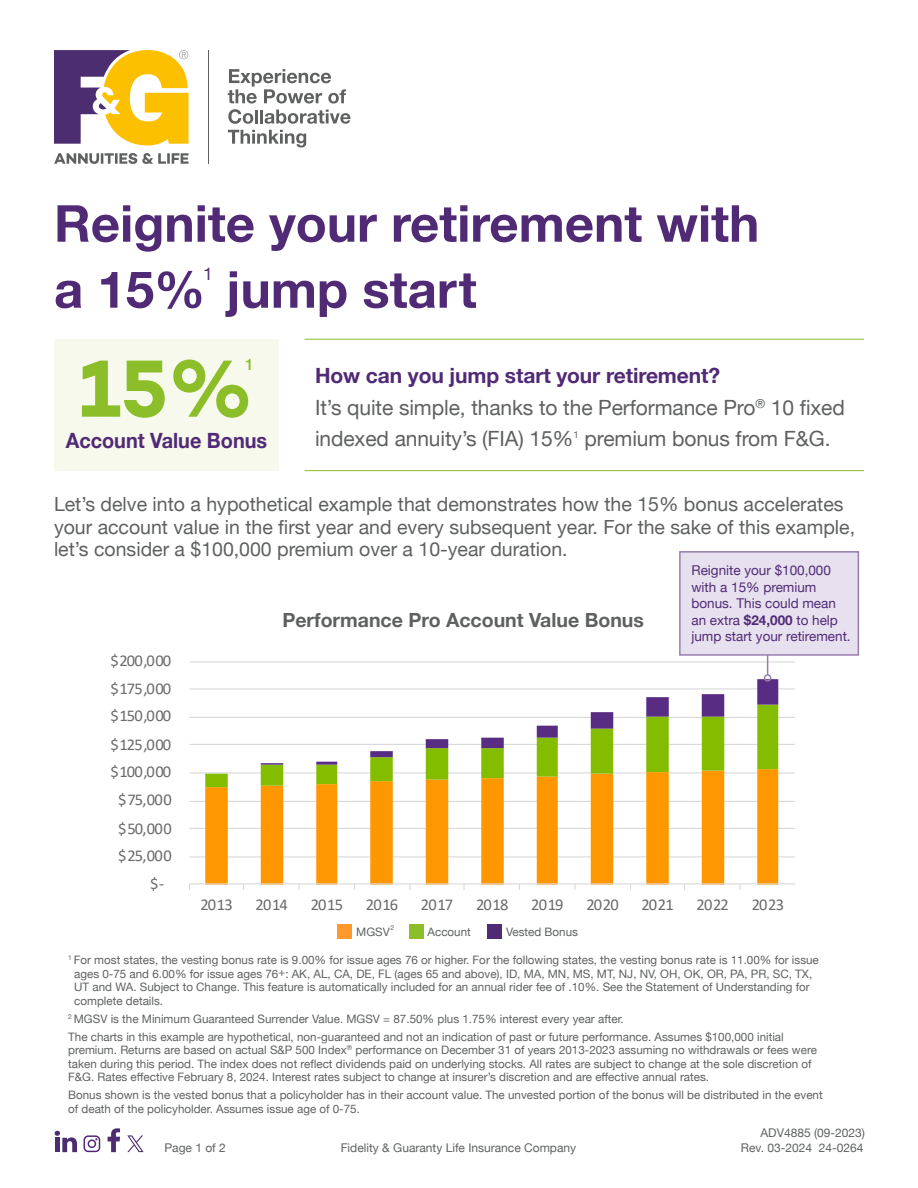
<style>
.page{position:relative;width:918px;height:1188px;background:#fff}
.page>*{position:absolute;margin:0;border:0;box-sizing:border-box;transform-origin:0 0}
.t1{font:700 82.5px "Campton";color:#8bbe28;scale:.95 1}
.t2{font:700 51px/66px "Helvetica Neue";color:#512a76}
.t3{font:21px/31.5px "Helvetica Neue";letter-spacing:-.005em;color:#5f6161}
.t4{font:700 21px "Helvetica Neue";color:#512a76;scale:.95 1}
.t5{font:19.5px/22.5px "Helvetica Neue";color:#5f6161}
.t6{font:700 19.5px "Helvetica Neue";color:#5f6161}
.t7{font:18px "Calibri";color:#6a6b6d}
.t8{font:17.55px "Helvetica Neue";color:#512a76}
.t9{font:16.5px "Calibri";letter-spacing:-.05em;color:#6a6b6d}
.t10{font:500 15.75px "Helvetica Neue";color:#8bbe28;scale:.95 1}
.t11{font:13.5px/16.5px "Helvetica Neue";color:#512a76}
.t12{font:12px "Helvetica Neue";color:#5f6161}
.t13{font:11.7px/13.5px "Helvetica Neue";color:#5f6161}
.t14{font:6.75px "Helvetica Neue";color:#5f6161}
.s1{font-weight:700;color:#512a76}
.s2{font-weight:700}
</style>
<div class="page">
<svg style="left:108px;top:1128px;width:12px;height:24px"></svg>
<svg style="left:127px;top:1135px;width:17px;height:17px"></svg>
<svg style="left:55px;top:1131px;width:22px;height:21px"></svg>
<svg style="left:84px;top:1135px;width:16px;height:17px"></svg>
<hr style="left:190px;top:856px;width:605px;height:1px;background:#d9d9d9">
<hr style="left:190px;top:828px;width:605px;height:1px;background:#d9d9d9">
<hr style="left:190px;top:801px;width:605px;height:1px;background:#d9d9d9">
<hr style="left:190px;top:772px;width:605px;height:1px;background:#d9d9d9">
<hr style="left:190px;top:744px;width:605px;height:1px;background:#d9d9d9">
<hr style="left:190px;top:717px;width:605px;height:1px;background:#d9d9d9">
<hr style="left:190px;top:688px;width:605px;height:1px;background:#d9d9d9">
<hr style="left:190px;top:661px;width:605px;height:1px;background:#d9d9d9">
<svg style="left:205px;top:787px;width:573px;height:98px"></svg>
<svg style="left:205px;top:763px;width:573px;height:24px"></svg>
<svg style="left:261px;top:679px;width:517px;height:86px"></svg>
<hr style="left:190px;top:883px;width:605px;height:1px;background:#d9d9d9">
<svg style="left:298px;top:884px;width:2px;height:6px"></svg>
<svg style="left:409px;top:884px;width:2px;height:6px"></svg>
<svg style="left:463px;top:884px;width:2px;height:6px"></svg>
<svg style="left:574px;top:884px;width:2px;height:6px"></svg>
<svg style="left:739px;top:884px;width:2px;height:6px"></svg>
<svg style="left:54px;top:153px;width:135px;height:11px"></svg>
<hr style="left:208px;top:50px;width:1px;height:114px;background:#5f6161">
<svg style="left:228px;top:69px;width:122px;height:55px"></svg>
<svg style="left:228px;top:130px;width:78px;height:17px"></svg>
<svg style="left:54px;top:50px;width:135px;height:96px"></svg>
<div style="left:54px;top:339px;width:225px;height:132px;background:#f6f9eb"></div>
<hr style="left:305px;top:339px;width:559px;height:1px;background:#8bbe28">
<hr style="left:305px;top:470px;width:559px;height:1px;background:#8bbe28">
<div style="left:338px;top:925px;width:14px;height:14px;background:#ff992e"></div>
<div style="left:409px;top:925px;width:14px;height:14px;background:#8bbe28"></div>
<div style="left:487px;top:925px;width:15px;height:14px;background:#512a76"></div>
<hr style="left:767px;top:632px;width:1px;height:43px;background:#987eae">
<div style="left:764px;top:674px;width:7px;height:8px;border:2px solid #987eae;border-radius:50%"></div>
<div style="left:680px;top:552px;width:178px;height:103px;background:#e7e1ef"></div>
<div style="left:679px;top:551px;width:180px;height:105px;border:2px solid #987eae"></div>
<h2 class="t2" style="left:54px;top:192px;width:707px">Reignite your retirement with a 15% jump start</h2>
<h3 class="t8" style="left:203px;top:261px;width:11px">1</h3>
<h1 class="t1" style="left:79px;top:336px;width:185px">15%</h1>
<h3 class="t10" style="left:246px;top:352px;width:10px">1</h3>
<h3 class="t4" style="left:66px;top:424px;width:214px">Account Value Bonus</h3>
<h3 class="t3" style="left:315px;top:361px;width:531px"><span class="s1">How can you jump start your retirement?<br></span>It’s quite simple, thanks to the Performance Pro<sup>®</sup> 10 fixed indexed annuity’s (FIA) 15%<sup>1</sup> premium bonus from F&amp;G.</h3>
<p class="t5" style="left:54px;top:494px;width:803px">Let’s delve into a hypothetical example that demonstrates how the 15% bonus accelerates your account value in the first year and every subsequent year. For the sake of this example, let’s consider a $100,000 premium over a 10-year duration.</p>
<h3 class="t9" style="left:110px;top:649px;width:62px">$200,000</h3>
<h3 class="t9" style="left:110px;top:677px;width:62px">$175,000</h3>
<h3 class="t9" style="left:110px;top:704px;width:62px">$150,000</h3>
<h3 class="t9" style="left:110px;top:733px;width:62px">$125,000</h3>
<h3 class="t9" style="left:110px;top:760px;width:62px">$100,000</h3>
<h3 class="t9" style="left:118px;top:788px;width:55px">$75,000</h3>
<h3 class="t9" style="left:118px;top:817px;width:55px">$50,000</h3>
<h3 class="t9" style="left:118px;top:844px;width:55px">$25,000</h3>
<h3 class="t9" style="left:150px;top:872px;width:16px">$-</h3>
<h3 class="t6" style="left:282px;top:605px;width:363px">Performance Pro Account Value Bonus</h3>
<p class="t11" style="left:691px;top:563px;width:161px">Reignite your $100,000 with a 15% premium bonus. This could mean an extra <span class="s2">$24,000</span> to help jump start your retirement.</p>
<h3 class="t9" style="left:200px;top:893px;width:34px">2013</h3>
<h3 class="t9" style="left:256px;top:893px;width:34px">2014</h3>
<h3 class="t9" style="left:311px;top:893px;width:34px">2015</h3>
<h3 class="t9" style="left:366px;top:893px;width:34px">2016</h3>
<h3 class="t9" style="left:421px;top:893px;width:34px">2017</h3>
<h3 class="t9" style="left:476px;top:893px;width:34px">2018</h3>
<h3 class="t9" style="left:531px;top:893px;width:34px">2019</h3>
<h3 class="t9" style="left:586px;top:893px;width:34px">2020</h3>
<h3 class="t9" style="left:641px;top:893px;width:34px">2021</h3>
<h3 class="t9" style="left:697px;top:893px;width:34px">2022</h3>
<h3 class="t9" style="left:752px;top:893px;width:34px">2023</h3>
<h3 class="t7" style="left:408px;top:925px;width:62px">Account</h3>
<h3 class="t7" style="left:511px;top:925px;width:102px">Vested Bonus</h3>
<p class="t13" style="left:356px;top:926px;width:35px">MGSV</p>
<p class="t14" style="left:391px;top:923px;width:5px">2</p>
<p class="t13" style="left:428px;top:926px;width:45px">Account</p>
<p class="t13" style="left:506px;top:926px;width:73px">Vested Bonus</p>
<p class="t13" style="left:74px;top:954px;width:746px;text-indent:-6px"><sup>1</sup> For most states, the vesting bonus rate is 9.00% for issue ages 76 or higher. For the following states, the vesting bonus rate is 11.00% for issue ages 0-75 and 6.00% for issue ages 76+: AK, AL, CA, DE, FL (ages 65 and above), ID, MA, MN, MS, MT, NJ, NV, OH, OK, OR, PA, PR, SC, TX, UT and WA. Subject to Change. This feature is automatically included for an annual rider fee of .10%. See the Statement of Understanding for complete details.</p>
<p class="t13" style="left:68px;top:1010px;width:717px;line-height:18.1px"><sup>2</sup> MGSV is the Minimum Guaranteed Surrender Value. MGSV = 87.50% plus 1.75% interest every year after.<br>The charts in this example are hypothetical, non-guaranteed and not an indication of past or future performance. Assumes $100,000 initial</p>
<p class="t13" style="left:68px;top:1044px;width:750px">premium. Returns are based on actual S&amp;P 500 Index<sup>®</sup> performance on December 31 of years 2013-2023 assuming no withdrawals or fees were taken during this period. The index does not reflect dividends paid on underlying stocks. All rates are subject to change at the sole discretion of<br>F&amp;G. Rates effective February 8, 2024. Interest rates subject to change at insurer’s discretion and are effective annual rates.</p>
<p class="t13" style="left:68px;top:1089px;width:756px">Bonus shown is the vested bonus that a policyholder has in their account value. The unvested portion of the bonus will be distributed in the event of death of the policyholder. Assumes issue age of 0-75.</p>
<p class="t12" style="left:760px;top:1124px;width:106px">ADV4885 (09-2023)</p>
<p class="t12" style="left:164px;top:1139px;width:63px">Page 1 of 2</p>
<p class="t12" style="left:341px;top:1139px;width:237px">Fidelity &amp; Guaranty Life Insurance Company</p>
<p class="t12" style="left:741px;top:1139px;width:124px">Rev. 03-2024 24-0264</p>
</div>
